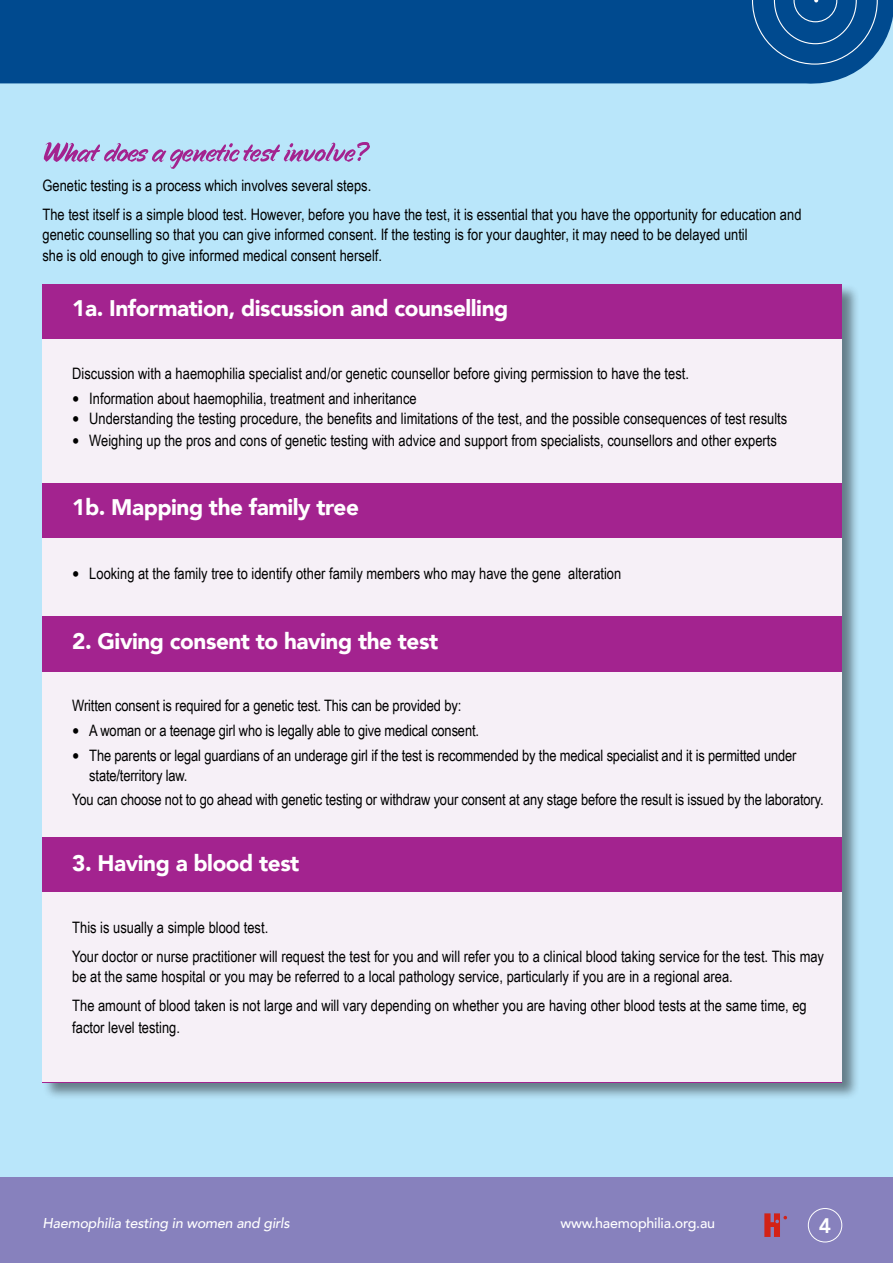
<style>
.page{position:relative;width:893px;height:1263px;background:#fff}
.page>*{position:absolute;margin:0;border:0;box-sizing:border-box;transform-origin:0 0}
.t1{font:900 22.5px "Avenir";letter-spacing:-.02em;color:#fff}
.t2{font:800 21px "Avenir";color:#fff}
.t3{font:15.75px/28.8px "Arial Narrow";color:#000}
.t4{font:italic 500 14.25px "Avenir";letter-spacing:-.015em;color:#fff}
.t5{font:500 14.25px "Avenir";letter-spacing:-.015em;color:#fff}
.s1{font-size:22.5px}
</style>
<div class="page">
<div style="left:0;top:0;width:893px;height:1178px;background:#b9e6fa"></div>
<div style="left:0;top:1178px;width:893px;height:85px;background:#8781bd"></div>
<div style="left:43px;top:284px;width:817px;height:817px;background:#000;opacity:.45"></div>
<div style="left:43px;top:284px;width:799px;height:798px;background:#a3238f"></div>
<div style="left:43px;top:339px;width:799px;height:143px;background:#f6f0f7"></div>
<div style="left:42px;top:538px;width:799px;height:78px;background:#f6f0f7"></div>
<div style="left:43px;top:672px;width:799px;height:164px;background:#f6f0f7"></div>
<svg style="left:44px;top:142px;width:326px;height:27px"></svg>
<div style="left:43px;top:892px;width:799px;height:190px;background:#f6f0f7"></div>
<div style="left:0;top:0;width:893px;height:84px;background:#004a8f"></div>
<svg style="left:752px;top:0;width:126px;height:65px;background:#105596"></svg>
<div style="left:808px;top:1208px;width:34px;height:34px;border:1px solid #fff;border-radius:50%"></div>
<svg style="left:764px;top:1213px;width:23px;height:24px"></svg>
<p class="t3" style="left:43px;top:171px;width:760px">Genetic testing is a process which involves several steps.<br>The test itself is a simple blood test. However, before you have the test, it is essential that you have the opportunity for education and</p>
<p class="t3" style="left:43px;top:224px;width:707px;line-height:20.2px">genetic counselling so that you can give informed consent. If the testing is for your daughter, it may need to be delayed until she is old enough to give informed medical consent herself.</p>
<h1 class="t1" style="left:72px;top:289px;width:438px">1a. Information, discussion and counselling</h1>
<p class="t3" style="left:72px;top:359px;width:618px">Discussion with a haemophilia specialist and/or genetic counsellor before giving permission to have the test.</p>
<p class="t3" style="left:72px;top:383px;width:346px"><span class="s1">•</span> Information about haemophilia, treatment and inheritance</p>
<p class="t3" style="left:72px;top:403px;width:716px"><span class="s1">•</span> Understanding the testing procedure, the benefits and limitations of the test, and the possible consequences of test results</p>
<p class="t3" style="left:72px;top:425px;width:706px"><span class="s1">•</span> Weighing up the pros and cons of genetic testing with advice and support from specialists, counsellors and other experts</p>
<h1 class="t1" style="left:72px;top:488px;width:288px">1b. Mapping the family tree</h1>
<p class="t3" style="left:72px;top:559px;width:551px"><span class="s1">•</span> Looking at the family tree to identify other family members who may have the gene alteration</p>
<h1 class="t1" style="left:72px;top:622px;width:367px">2. Giving consent to having the test</h1>
<p class="t3" style="left:72px;top:691px;width:390px">Written consent is required for a genetic test. This can be provided by:</p>
<p class="t3" style="left:72px;top:715px;width:408px"><span class="s1">•</span> A woman or a teenage girl who is legally able to give medical consent.</p>
<p class="t3" style="left:89px;top:744px;width:709px;line-height:20.2px;text-indent:-17px"><span class="s1">•</span> The parents or legal guardians of an underage girl if the test is recommended by the medical specialist and it is permitted under state/territory law.</p>
<p class="t3" style="left:72px;top:785px;width:753px">You can choose not to go ahead with genetic testing or withdraw your consent at any stage before the result is issued by the laboratory.</p>
<h1 class="t1" style="left:72px;top:843px;width:229px">3. Having a blood test</h1>
<p class="t3" style="left:72px;top:913px;width:753px">This is usually a simple blood test.<br>Your doctor or nurse practitioner will request the test for you and will refer you to a clinical blood taking service for the test. This may</p>
<p class="t3" style="left:72px;top:962px;width:736px">be at the same hospital or you may be referred to a local pathology service, particularly if you are in a regional area.<br>The amount of blood taken is not large and will vary depending on whether you are having other blood tests at the same time, eg</p>
<p class="t3" style="left:72px;top:1012px;width:109px">factor level testing.</p>
<p class="t4" style="left:43px;top:1215px;width:249px">Haemophilia testing in women and girls</p>
<p class="t5" style="left:560px;top:1211px;width:156px">www.haemophilia.org.au</p>
<h2 class="t2" style="left:819px;top:1209px;width:14px">4</h2>
</div>
